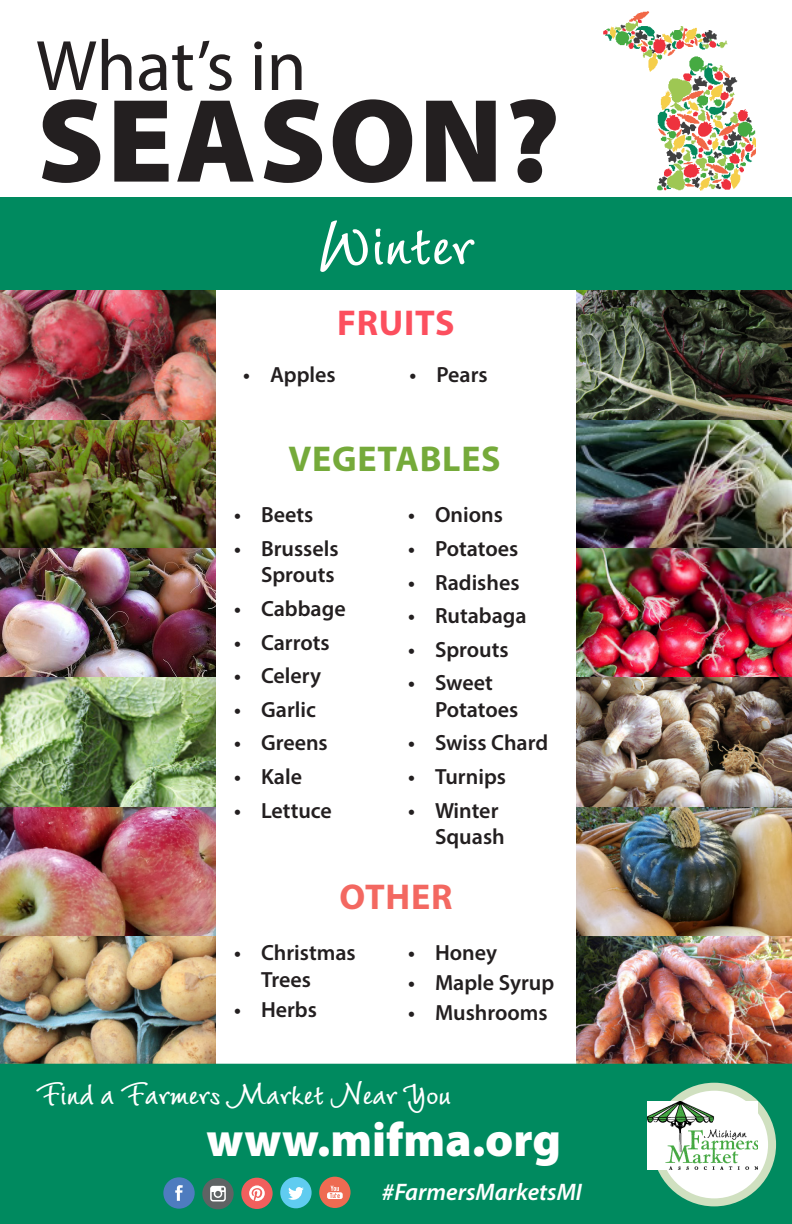
<style>
.page{position:relative;width:792px;height:1224px;background:#fff}
.page>*{position:absolute;margin:0;border:0;box-sizing:border-box;transform-origin:0 0}
.t1{font:900 120px "Myriad Pro";letter-spacing:.02em;color:#231f20}
.t2{font:72px "Myriad Pro";color:#231f20}
.t3{font:700 72px "LT Wiesbaden Swing";color:#fff}
.t4{font:900 48px "Myriad Pro";color:#fff}
.t5{font:700 36px "LT Wiesbaden Swing";color:#fff}
.t6{font:700 36px "Myriad Pro";letter-spacing:.02em;color:#75aa3a}
.t7{font:700 36px "Myriad Pro";letter-spacing:.02em;color:#fc4f5e}
.t8{font:700 36px "Myriad Pro";letter-spacing:.02em;color:#f36861}
.t9{font:italic 600 24px "Myriad Pro";color:#fff}
.t10{font:600 22px/26.4px "Myriad Pro";color:#231f20;text-align:right}
</style>
<div class="page">
<div style="left:0;top:197px;width:792px;height:94px;background:#008a5f"></div>
<img style="left:603px;top:11px;width:153px;height:180px">
<div style="left:216px;top:290px;width:360px;height:130px;background:#fff"></div>
<img style="left:576px;top:291px;width:216px;height:773px">
<img style="left:0;top:291px;width:216px;height:773px">
<div style="left:0;top:1064px;width:792px;height:160px;background:#008a5f"></div>
<svg style="left:656px;top:1087px;width:116px;height:115px"></svg>
<div style="left:652px;top:1083px;width:124px;height:123px;border:8px solid #d0e0c0;border-radius:50%"></div>
<img style="left:647px;top:1101px;width:111px;height:69px">
<div style="left:280px;top:1177px;width:32px;height:31px;background:#60ccf0;border-radius:50%"></div>
<svg style="left:288px;top:1187px;width:16px;height:13px"></svg>
<div style="left:241px;top:1178px;width:32px;height:31px;background:#f15f5d;border-radius:50%"></div>
<svg style="left:249px;top:1185px;width:16px;height:16px"></svg>
<div style="left:163px;top:1177px;width:32px;height:32px;background:#4e7cbf;border-radius:50%"></div>
<svg style="left:175px;top:1185px;width:8px;height:16px"></svg>
<div style="left:319px;top:1177px;width:32px;height:31px;background:#ee6b52;border-radius:50%"></div>
<svg style="left:327px;top:1186px;width:16px;height:13px"></svg>
<div style="left:202px;top:1178px;width:32px;height:31px;background:#5f6364;border-radius:50%"></div>
<svg style="left:210px;top:1186px;width:16px;height:15px"></svg>
<p class="t2" style="left:36px;top:21px;width:272px">What’s in</p>
<p class="t1" style="left:37px;top:61px;width:524px">SEASON?</p>
<p class="t3" style="left:318px;top:196px;width:157px">Winter</p>
<p class="t7" style="left:337px;top:299px;width:119px">FRUITS</p>
<p class="t10" style="left:243px;top:361px;width:94px">• Apples</p>
<p class="t10" style="left:410px;top:361px;width:80px">• Pears</p>
<p class="t6" style="left:289px;top:436px;width:214px">VEGETABLES</p>
<p class="t10" style="left:234px;top:501px;width:81px">• Beets</p>
<p class="t10" style="left:234px;top:535px;width:106px">• Brussels<br>Sprouts</p>
<p class="t10" style="left:234px;top:595px;width:113px">• Cabbage</p>
<p class="t10" style="left:234px;top:628px;width:97px">• Carrots</p>
<p class="t10" style="left:234px;top:662px;width:89px">• Celery</p>
<p class="t10" style="left:234px;top:696px;width:83px">• Garlic</p>
<p class="t10" style="left:234px;top:729px;width:95px">• Greens</p>
<p class="t10" style="left:234px;top:763px;width:70px">• Kale</p>
<p class="t10" style="left:234px;top:796px;width:99px">• Lettuce</p>
<p class="t10" style="left:408px;top:501px;width:96px">• Onions</p>
<p class="t10" style="left:408px;top:535px;width:112px">• Potatoes</p>
<p class="t10" style="left:408px;top:568px;width:113px">• Radishes</p>
<p class="t10" style="left:408px;top:602px;width:120px">• Rutabaga</p>
<p class="t10" style="left:408px;top:636px;width:102px">• Sprouts</p>
<p class="t10" style="left:435px;top:669px;width:85px;text-align:left;text-indent:-27px">• Sweet<br>Potatoes</p>
<p class="t10" style="left:408px;top:729px;width:142px">• Swiss Chard</p>
<p class="t10" style="left:408px;top:763px;width:100px">• Turnips</p>
<p class="t10" style="left:408px;top:796px;width:98px">• Winter<br>Squash</p>
<p class="t8" style="left:340px;top:874px;width:114px">OTHER</p>
<p class="t10" style="left:261px;top:939px;width:96px;text-align:left;text-indent:-27px">• Christmas<br>Trees</p>
<p class="t10" style="left:234px;top:996px;width:85px">• Herbs</p>
<p class="t10" style="left:408px;top:939px;width:91px">• Honey</p>
<p class="t10" style="left:408px;top:969px;width:148px">• Maple Syrup</p>
<p class="t10" style="left:408px;top:999px;width:141px">• Mushrooms</p>
<p class="t5" style="left:36px;top:1070px;width:417px">Find a Farmers Market Near You</p>
<p class="t4" style="left:206px;top:1108px;width:356px">www.mifma.org</p>
<p class="t9" style="left:382px;top:1176px;width:202px">#FarmersMarketsMI</p>
</div>
